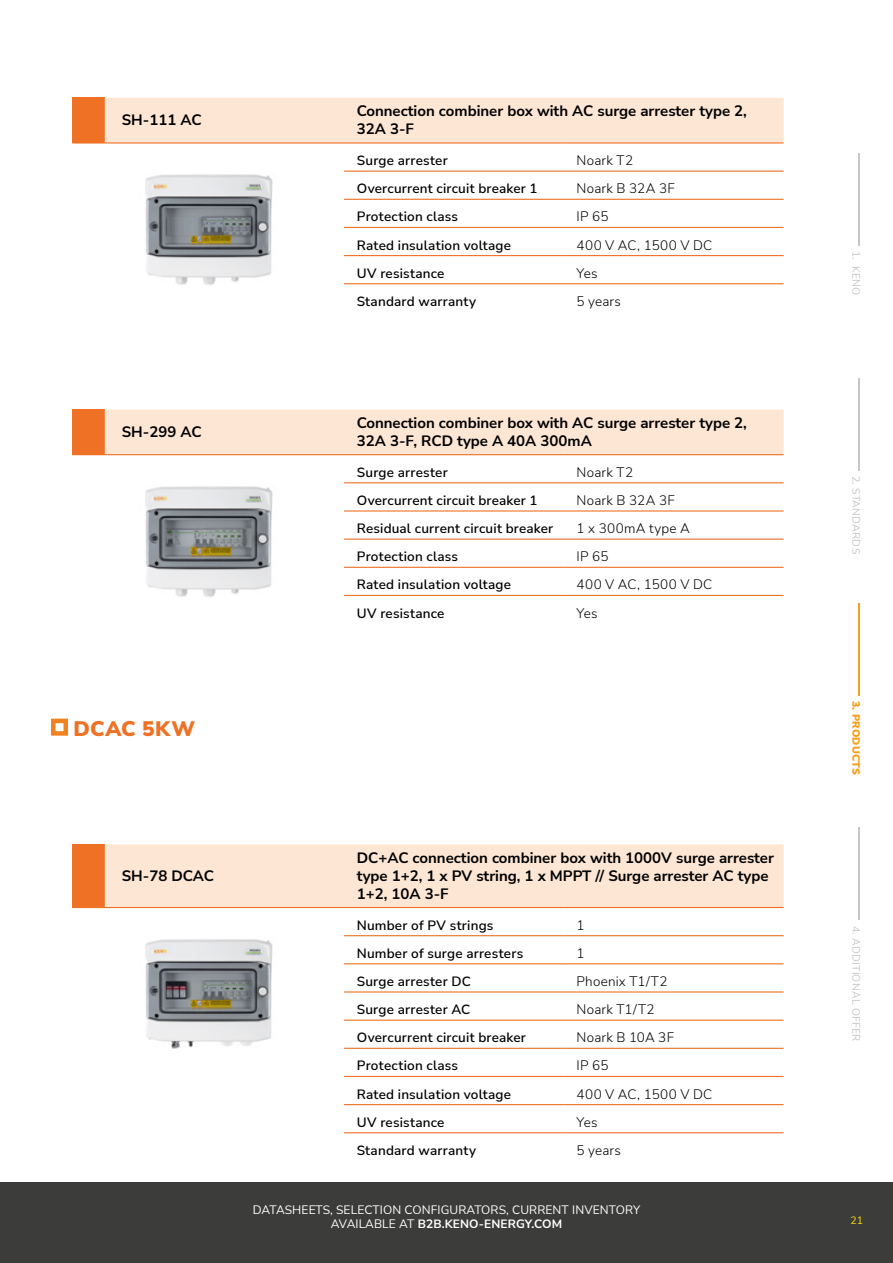
<style>
.page{position:relative;width:893px;height:1263px;background:#fff}
.page>*{position:absolute;margin:0;border:0;box-sizing:border-box;transform-origin:0 0}
.t1{font:900 21px "Nunito Sans";letter-spacing:.03em;color:#ee7125}
.t2{font:700 15px/18px "Nunito Sans";color:#000}
.t3{font:600 13.5px "Nunito Sans";letter-spacing:.015em;color:#000}
.t4{font:300 13.5px "Nunito Sans";letter-spacing:.02em;color:#000}
.t5{font:12px/14.4px "Nunito Sans";letter-spacing:.01em;color:#fff;text-align:center}
.t6{font:10.5px "Nunito Sans";letter-spacing:.025em;color:#c6c6c6}
.t7{font:900 10.5px "Nunito Sans";letter-spacing:.025em;color:#f69f1b}
.t8{font:10.5px "Nunito Sans";color:#ffde08}
.s1{font-weight:700}
</style>
<div class="page">
<div style="left:1px;top:1182px;width:892px;height:81px;background:#3c3c3b"></div>
<hr style="left:858px;top:828px;width:2px;height:92px;background:#c6c6c6">
<hr style="left:858px;top:603px;width:2px;height:92px;background:#f69f1b">
<hr style="left:858px;top:153px;width:2px;height:92px;background:#c6c6c6">
<hr style="left:858px;top:378px;width:2px;height:92px;background:#c6c6c6">
<div style="left:72px;top:98px;width:33px;height:45px;background:#ee7125"></div>
<div style="left:105px;top:98px;width:679px;height:44px;background:#fde6d4"></div>
<hr style="left:105px;top:142px;width:239px;height:2px;background:#ee7125">
<hr style="left:344px;top:142px;width:220px;height:2px;background:#ee7125">
<hr style="left:564px;top:142px;width:220px;height:2px;background:#ee7125">
<hr style="left:72px;top:142px;width:33px;height:2px;background:#ee7125">
<hr style="left:344px;top:171px;width:220px;height:1px;background:#ee7125">
<hr style="left:564px;top:171px;width:220px;height:1px;background:#ee7125">
<hr style="left:344px;top:199px;width:220px;height:1px;background:#ee7125">
<hr style="left:564px;top:199px;width:220px;height:1px;background:#ee7125">
<hr style="left:344px;top:227px;width:220px;height:1px;background:#ee7125">
<hr style="left:564px;top:227px;width:220px;height:1px;background:#ee7125">
<hr style="left:344px;top:255px;width:220px;height:1px;background:#ee7125">
<hr style="left:564px;top:255px;width:220px;height:1px;background:#ee7125">
<hr style="left:344px;top:283px;width:220px;height:1px;background:#ee7125">
<hr style="left:564px;top:283px;width:220px;height:1px;background:#ee7125">
<img style="left:145px;top:174px;width:128px;height:111px">
<div style="left:72px;top:409px;width:33px;height:46px;background:#ee7125"></div>
<div style="left:105px;top:409px;width:679px;height:45px;background:#fde6d4"></div>
<hr style="left:105px;top:454px;width:239px;height:1px;background:#ee7125">
<hr style="left:344px;top:454px;width:220px;height:1px;background:#ee7125">
<hr style="left:564px;top:454px;width:220px;height:1px;background:#ee7125">
<hr style="left:344px;top:482px;width:220px;height:1px;background:#ee7125">
<hr style="left:564px;top:482px;width:220px;height:1px;background:#ee7125">
<hr style="left:344px;top:510px;width:220px;height:1px;background:#ee7125">
<hr style="left:564px;top:510px;width:220px;height:1px;background:#ee7125">
<hr style="left:344px;top:539px;width:220px;height:1px;background:#ee7125">
<hr style="left:564px;top:539px;width:220px;height:1px;background:#ee7125">
<hr style="left:344px;top:567px;width:220px;height:1px;background:#ee7125">
<hr style="left:564px;top:567px;width:220px;height:1px;background:#ee7125">
<hr style="left:344px;top:595px;width:220px;height:1px;background:#ee7125">
<hr style="left:564px;top:595px;width:220px;height:1px;background:#ee7125">
<img style="left:145px;top:486px;width:128px;height:111px">
<div style="left:51px;top:719px;width:17px;height:17px;border:4px solid #f08220"></div>
<div style="left:72px;top:844px;width:33px;height:63px;background:#ee7125"></div>
<div style="left:105px;top:844px;width:679px;height:63px;background:#fde6d4"></div>
<hr style="left:105px;top:907px;width:239px;height:1px;background:#ee7125">
<hr style="left:344px;top:907px;width:220px;height:1px;background:#ee7125">
<hr style="left:564px;top:907px;width:220px;height:1px;background:#ee7125">
<hr style="left:72px;top:907px;width:33px;height:1px;background:#ee7125">
<hr style="left:344px;top:991px;width:220px;height:1px;background:#ee7125">
<hr style="left:564px;top:991px;width:220px;height:1px;background:#ee7125">
<hr style="left:344px;top:935px;width:220px;height:1px;background:#ee7125">
<hr style="left:344px;top:1019px;width:220px;height:2px;background:#ee7125">
<hr style="left:564px;top:935px;width:220px;height:1px;background:#ee7125">
<hr style="left:564px;top:1019px;width:220px;height:2px;background:#ee7125">
<hr style="left:344px;top:963px;width:220px;height:1px;background:#ee7125">
<hr style="left:344px;top:1048px;width:220px;height:1px;background:#ee7125">
<hr style="left:564px;top:963px;width:220px;height:1px;background:#ee7125">
<hr style="left:564px;top:1048px;width:220px;height:1px;background:#ee7125">
<hr style="left:344px;top:1076px;width:220px;height:1px;background:#ee7125">
<hr style="left:564px;top:1076px;width:220px;height:1px;background:#ee7125">
<hr style="left:344px;top:1104px;width:220px;height:1px;background:#ee7125">
<hr style="left:564px;top:1104px;width:220px;height:1px;background:#ee7125">
<hr style="left:344px;top:1132px;width:220px;height:1px;background:#ee7125">
<hr style="left:564px;top:1132px;width:220px;height:1px;background:#ee7125">
<img style="left:145px;top:939px;width:128px;height:110px">
<p class="t2" style="left:122px;top:110px;width:81px">SH-111 AC</p>
<p class="t2" style="left:357px;top:101px;width:392px">Connection combiner box with AC surge arrester type 2,<br>32A 3-F</p>
<p class="t3" style="left:357px;top:151px;width:93px">Surge arrester</p>
<p class="t4" style="left:577px;top:151px;width:58px">Noark T2</p>
<p class="t3" style="left:357px;top:179px;width:182px">Overcurrent circuit breaker 1</p>
<p class="t4" style="left:577px;top:179px;width:100px">Noark B 32A 3F</p>
<p class="t3" style="left:357px;top:207px;width:103px">Protection class</p>
<p class="t4" style="left:577px;top:207px;width:33px">IP 65</p>
<p class="t3" style="left:357px;top:235px;width:156px">Rated insulation voltage</p>
<p class="t4" style="left:577px;top:236px;width:137px">400 V AC, 1500 V DC</p>
<p class="t3" style="left:357px;top:264px;width:89px">UV resistance</p>
<p class="t4" style="left:577px;top:264px;width:22px">Yes</p>
<p class="t3" style="left:357px;top:292px;width:121px">Standard warranty</p>
<p class="t4" style="left:577px;top:292px;width:46px">5 years</p>
<p class="t2" style="left:122px;top:422px;width:81px">SH-299 AC</p>
<p class="t2" style="left:357px;top:413px;width:392px">Connection combiner box with AC surge arrester type 2,<br>32A 3-F, RCD type A 40A 300mA</p>
<p class="t3" style="left:357px;top:463px;width:93px">Surge arrester</p>
<p class="t4" style="left:577px;top:463px;width:58px">Noark T2</p>
<p class="t3" style="left:357px;top:491px;width:182px">Overcurrent circuit breaker 1</p>
<p class="t4" style="left:577px;top:491px;width:100px">Noark B 32A 3F</p>
<p class="t3" style="left:357px;top:519px;width:198px">Residual current circuit breaker</p>
<p class="t4" style="left:577px;top:519px;width:115px">1 x 300mA type A</p>
<p class="t3" style="left:357px;top:547px;width:103px">Protection class</p>
<p class="t4" style="left:577px;top:547px;width:33px">IP 65</p>
<p class="t3" style="left:357px;top:575px;width:156px">Rated insulation voltage</p>
<p class="t4" style="left:577px;top:575px;width:137px">400 V AC, 1500 V DC</p>
<p class="t3" style="left:357px;top:603px;width:89px">UV resistance</p>
<p class="t4" style="left:577px;top:603px;width:22px">Yes</p>
<h1 class="t1" style="left:73px;top:713px;width:123px">DCAC 5KW</h1>
<p class="t2" style="left:122px;top:866px;width:94px">SH-78 DCAC</p>
<p class="t2" style="left:357px;top:848px;width:419px">DC+AC connection combiner box with 1000V surge arrester type 1+2, 1 x PV string, 1 x MPPT // Surge arrester AC type<br>1+2, 10A 3-F</p>
<p class="t3" style="left:357px;top:915px;width:138px">Number of PV strings</p>
<p class="t4" style="left:577px;top:916px;width:10px">1</p>
<p class="t3" style="left:357px;top:944px;width:168px">Number of surge arresters</p>
<p class="t4" style="left:577px;top:944px;width:10px">1</p>
<p class="t3" style="left:357px;top:972px;width:116px">Surge arrester DC</p>
<p class="t4" style="left:577px;top:972px;width:92px">Phoenix T1/T2</p>
<p class="t3" style="left:357px;top:1000px;width:115px">Surge arrester AC</p>
<p class="t4" style="left:577px;top:1000px;width:80px">Noark T1/T2</p>
<p class="t3" style="left:357px;top:1028px;width:171px">Overcurrent circuit breaker</p>
<p class="t4" style="left:577px;top:1028px;width:99px">Noark B 10A 3F</p>
<p class="t3" style="left:357px;top:1056px;width:103px">Protection class</p>
<p class="t4" style="left:577px;top:1056px;width:33px">IP 65</p>
<p class="t3" style="left:357px;top:1084px;width:156px">Rated insulation voltage</p>
<p class="t4" style="left:577px;top:1084px;width:137px">400 V AC, 1500 V DC</p>
<p class="t3" style="left:357px;top:1112px;width:89px">UV resistance</p>
<p class="t4" style="left:577px;top:1113px;width:22px">Yes</p>
<p class="t3" style="left:357px;top:1141px;width:121px">Standard warranty</p>
<p class="t4" style="left:577px;top:1141px;width:46px">5 years</p>
<p class="t5" style="left:253px;top:1202px;width:389px">DATASHEETS, SELECTION CONFIGURATORS, CURRENT INVENTORY<br>AVAILABLE AT <span class="s1">B2B.KENO-ENERGY.COM</span></p>
<p class="t6" style="left:863px;top:251px;width:46px;rotate:90deg">1. KENO</p>
<p class="t6" style="left:863px;top:476px;width:80px;rotate:90deg">2. STANDARDS</p>
<p class="t7" style="left:864px;top:701px;width:76px;rotate:90deg">3. PRODUCTS</p>
<p class="t6" style="left:863px;top:926px;width:117px;rotate:90deg">4. ADDITIONAL OFFER</p>
<p class="t8" style="left:850px;top:1213px;width:14px">21</p>
</div>
